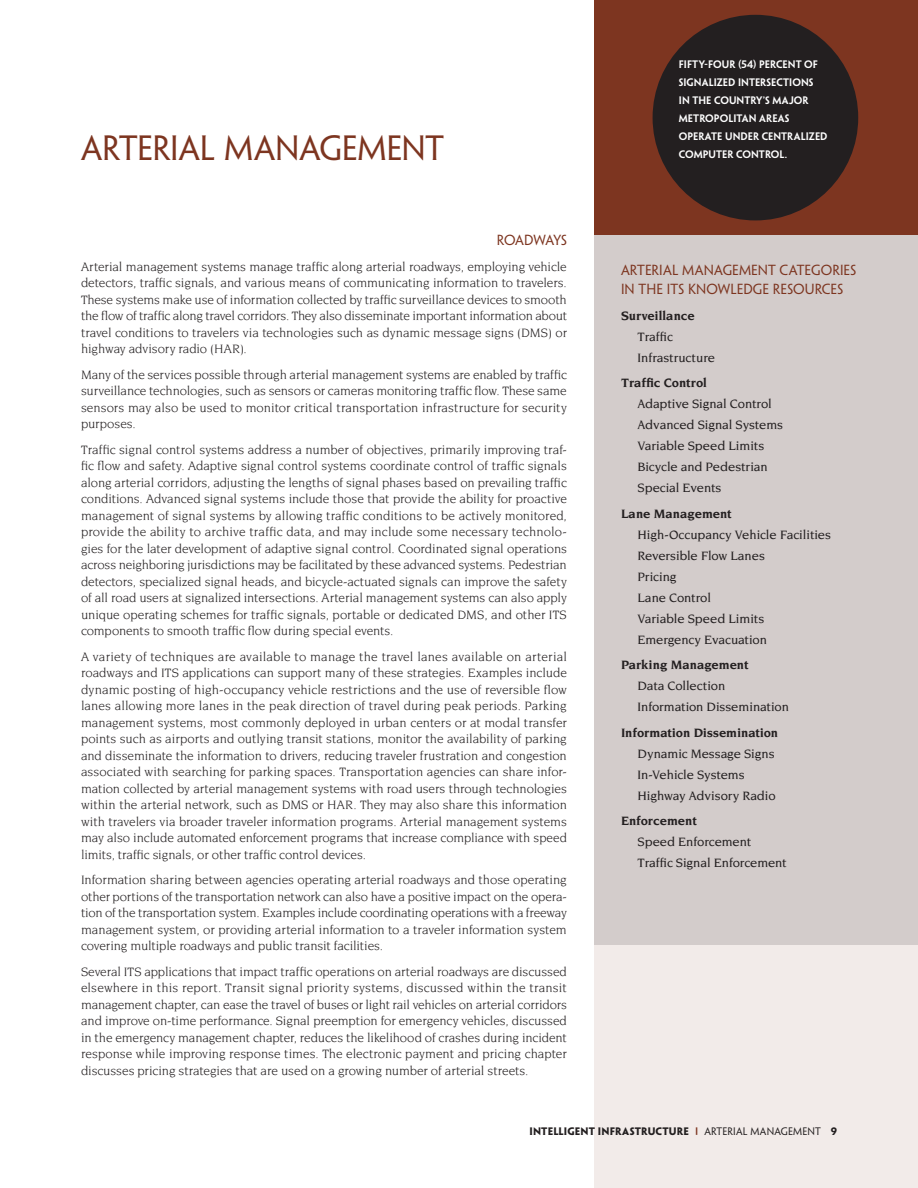
<style>
.page{position:relative;width:918px;height:1188px;background:#fff}
.page>*{position:absolute;margin:0;border:0;box-sizing:border-box;transform-origin:0 0}
.t1{font:31.5px "Penumbra Flare Std";letter-spacing:-.005em;color:#7d3520}
.t2{font:13.2px/16.5px "Novarese Std";letter-spacing:-.005em;color:#231f20;text-align:justify}
.t3{font:500 13.2px/21px "Novarese Std";letter-spacing:-.005em;color:#231f20}
.t4{font:700 13.2px "Novarese Std";color:#231f20}
.t5{font:13.2px/19.5px "Penumbra Flare Std";letter-spacing:.01em;color:#7d3520}
.t6{font:13.2px "Penumbra Flare Std";letter-spacing:-.01em;color:#7d3520}
.t7{font:600 9.75px/18px "Penumbra Flare Std";letter-spacing:.005em;color:#fff}
.t8{font:700 9.75px "Penumbra Flare Std";letter-spacing:.015em;color:#231f20}
.s1{font-weight:400}
</style>
<div class="page">
<div style="left:594px;top:0;width:324px;height:1188px;background:#f2ebe9"></div>
<div style="left:594px;top:235px;width:324px;height:710px;background:#d3cccb"></div>
<div style="left:594px;top:0;width:324px;height:235px;background:#7d3520"></div>
<div style="left:653px;top:15px;width:205px;height:205px;background:#231f20;border-radius:50%"></div>
<h1 class="t1" style="left:81px;top:129px;width:365px">ARTERIAL MANAGEMENT</h1>
<p class="t6" style="left:497px;top:232px;width:72px">ROADWAYS</p>
<p class="t2" style="left:81px;top:258px;width:488px">Arterial management systems manage traffic along arterial roadways, employing vehicle detectors, traffic signals, and various means of communicating information to travelers.<br>These systems make use of information collected by traffic surveillance devices to smooth the flow of traffic along travel corridors. They also disseminate important information about travel conditions to travelers via technologies such as dynamic message signs (DMS) or highway advisory radio (HAR).</p>
<p class="t2" style="left:81px;top:366px;width:487px">Many of the services possible through arterial management systems are enabled by traffic surveillance technologies, such as sensors or cameras monitoring traffic flow. These same sensors may also be used to monitor critical transportation infrastructure for security purposes.</p>
<p class="t2" style="left:81px;top:441px;width:488px">Traffic signal control systems address a number of objectives, primarily improving traf&shy;fic flow and safety. Adaptive signal control systems coordinate control of traffic signals along arterial corridors, adjusting the lengths of signal phases based on prevailing traffic conditions. Advanced signal systems include those that provide the ability for proactive management of signal systems by allowing traffic conditions to be actively monitored, provide the ability to archive traffic data, and may include some necessary technolo&shy;gies for the later development of adaptive signal control. Coordinated signal operations across neighboring jurisdictions may be facilitated by these advanced systems. Pedestrian detectors, specialized signal heads, and bicycle-actuated signals can improve the safety of all road users at signalized intersections. Arterial management systems can also apply unique operating schemes for traffic signals, portable or dedicated DMS, and other ITS components to smooth traffic flow during special events.</p>
<p class="t2" style="left:81px;top:648px;width:488px">A variety of techniques are available to manage the travel lanes available on arterial roadways and ITS applications can support many of these strategies. Examples include dynamic posting of high-occupancy vehicle restrictions and the use of reversible flow lanes allowing more lanes in the peak direction of travel during peak periods. Parking management systems, most commonly deployed in urban centers or at modal transfer points such as airports and outlying transit stations, monitor the availability of parking and disseminate the information to drivers, reducing traveler frustration and congestion associated with searching for parking spaces. Transportation agencies can share infor&shy;mation collected by arterial management systems with road users through technologies within the arterial network, such as DMS or HAR. They may also share this information with travelers via broader traveler information programs. Arterial management systems may also include automated enforcement programs that increase compliance with speed limits, traffic signals, or other traffic control devices.</p>
<p class="t2" style="left:81px;top:871px;width:488px">Information sharing between agencies operating arterial roadways and those operating other portions of the transportation network can also have a positive impact on the opera&shy;tion of the transportation system. Examples include coordinating operations with a freeway management system, or providing arterial information to a traveler information system covering multiple roadways and public transit facilities.</p>
<p class="t2" style="left:81px;top:963px;width:488px">Several ITS applications that impact traffic operations on arterial roadways are discussed elsewhere in this report. Transit signal priority systems, discussed within the transit management chapter, can ease the travel of buses or light rail vehicles on arterial corridors and improve on-time performance. Signal preemption for emergency vehicles, discussed in the emergency management chapter, reduces the likelihood of crashes during incident response while improving response times. The electronic payment and pricing chapter discusses pricing strategies that are used on a growing number of arterial streets.</p>
<p class="t7" style="left:679px;top:56px;width:150px">FIFTY-FOUR (54) PERCENT OF<br>SIGNALIZED INTERSECTIONS<br>IN THE COUNTRY’S MAJOR<br>METROPOLITAN AREAS<br>OPERATE UNDER CENTRALIZED<br>COMPUTER CONTROL.</p>
<p class="t5" style="left:621px;top:260px;width:237px">ARTERIAL MANAGEMENT CATEGORIES<br>IN THE ITS KNOWLEDGE RESOURCES</p>
<p class="t4" style="left:621px;top:308px;width:75px">Surveillance</p>
<p class="t3" style="left:637px;top:326px;width:79px">Traffic<br>Infrastructure</p>
<p class="t4" style="left:621px;top:376px;width:87px">Traffic Control</p>
<p class="t3" style="left:637px;top:393px;width:147px">Adaptive Signal Control<br>Advanced Signal Systems<br>Variable Speed Limits<br>Bicycle and Pedestrian<br>Special Events</p>
<p class="t4" style="left:621px;top:506px;width:112px">Lane Management</p>
<p class="t3" style="left:637px;top:524px;width:195px">High-Occupancy Vehicle Facilities<br>Reversible Flow Lanes<br>Pricing<br>Lane Control<br>Variable Speed Limits<br>Emergency Evacuation</p>
<p class="t4" style="left:621px;top:658px;width:129px">Parking Management</p>
<p class="t3" style="left:637px;top:675px;width:153px">Data Collection<br>Information Dissemination</p>
<p class="t4" style="left:621px;top:725px;width:159px">Information Dissemination</p>
<p class="t3" style="left:637px;top:743px;width:140px">Dynamic Message Signs<br>In-Vehicle Systems<br>Highway Advisory Radio</p>
<p class="t4" style="left:621px;top:814px;width:77px">Enforcement</p>
<p class="t3" style="left:637px;top:831px;width:151px">Speed Enforcement<br>Traffic Signal Enforcement</p>
<p class="t8" style="left:529px;top:1125px;width:309px">INTELLIGENT INFRASTRUCTURE <sup>|</sup> <span class="s1">ARTERIAL MANAGEMENT</span> 9</p>
</div>
